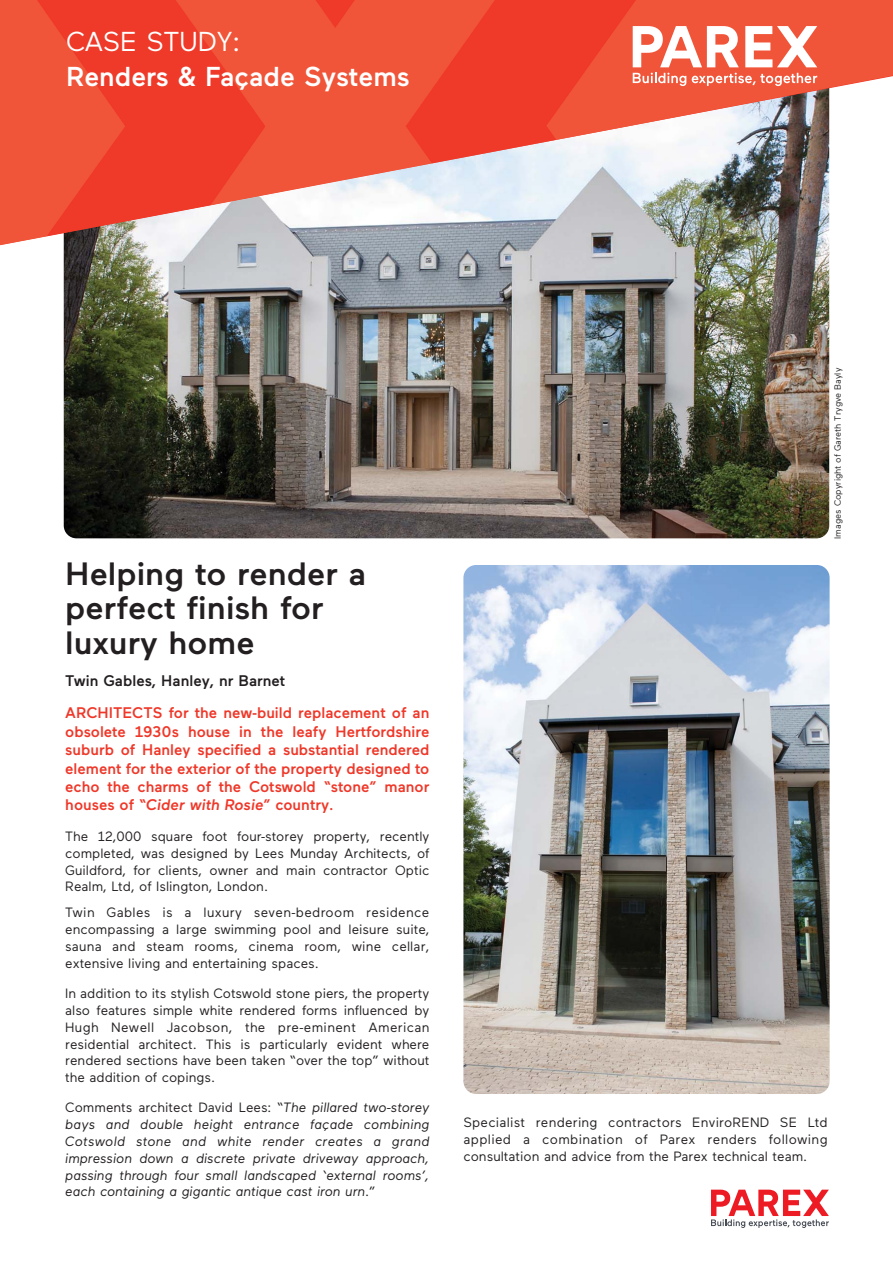
<style>
.page{position:relative;width:893px;height:1263px;background:#fff}
.page>*{position:absolute;margin:0;border:0;box-sizing:border-box;transform-origin:0 0}
.t1{font:500 32.25px/34.5px "Maax";color:#231f20;scale:1.04 1}
.t2{font:500 27.3px "Maax";color:#fff}
.t3{font:27.3px "Maax";color:#fff}
.t4{font:500 15.3px/18.3px "Maax";color:#ef3829;text-align:justify}
.t5{font:500 15.3px "Maax";color:#231f20}
.t6{font:13.5px/16.8px "Maax";color:#231f20;text-align:justify}
.t7{font:italic 13.5px/16.8px "Maax";color:#231f20;text-align:justify}
.t8{font:9px "Maax";color:#231f20}
.s1{font-style:italic}
.s2{font-style:normal}
</style>
<div class="page">
<img style="left:64px;top:71px;width:765px;height:467px;border-radius:13px">
<img style="left:0;top:0;width:893px;height:246px">
<img style="left:463px;top:565px;width:366px;height:529px;border-radius:13px">
<svg style="left:633px;top:26px;width:106px;height:41px"></svg>
<svg style="left:745px;top:26px;width:72px;height:41px"></svg>
<svg style="left:633px;top:73px;width:53px;height:13px"></svg>
<svg style="left:692px;top:73px;width:125px;height:13px"></svg>
<svg style="left:711px;top:1190px;width:117px;height:38px"></svg>
<h2 class="t3" style="left:66px;top:32px;width:176px">CASE STUDY:</h2>
<h2 class="t2" style="left:66px;top:67px;width:345px">Renders &amp; Façade Systems</h2>
<h1 class="t1" style="left:65px;top:560px;width:291px">Helping to render a perfect finish for luxury home</h1>
<p class="t5" style="left:65px;top:675px;width:222px">Twin Gables, Hanley, nr Barnet</p>
<p class="t4" style="left:65px;top:705px;width:366px">ARCHITECTS for the new-build replacement of an obsolete 1930s house in the leafy Hertfordshire suburb of Hanley specified a substantial rendered element for the exterior of the property designed to echo the charms of the Cotswold “stone” manor houses of “<span class="s1">Cider with Rosie</span>” country.</p>
<p class="t6" style="left:65px;top:829px;width:366px">The 12,000 square foot four-storey property, recently completed, was designed by Lees Munday Architects, of Guildford, for clients, owner and main contractor Optic Realm, Ltd, of Islington, London.</p>
<p class="t6" style="left:65px;top:906px;width:366px">Twin Gables is a luxury seven-bedroom residence encompassing a large swimming pool and leisure suite, sauna and steam rooms, cinema room, wine cellar, extensive living and entertaining spaces.</p>
<p class="t6" style="left:65px;top:986px;width:366px">In addition to its stylish Cotswold stone piers, the property also features simple white rendered forms influenced by Hugh Newell Jacobson, the pre-eminent American residential architect. This is particularly evident where rendered sections have been taken “over the top” without the addition of copings.</p>
<p class="t7" style="left:65px;top:1101px;width:366px"><span class="s2">Comments architect David Lees: “</span>The pillared two-storey bays and double height entrance façade combining Cotswold stone and white render creates a grand impression down a discrete private driveway approach, passing through four small landscaped ‘external rooms’, each containing a gigantic antique cast iron urn<span class="s2">.”</span></p>
<p class="t8" style="left:834px;top:539px;width:172px;rotate:-90deg">Images Copyright of Gareth Trygve Bayly</p>
<p class="t6" style="left:463px;top:1115px;width:366px">Specialist rendering contractors EnviroREND SE Ltd applied a combination of Parex renders following consultation and advice from the Parex technical team.</p>
</div>
